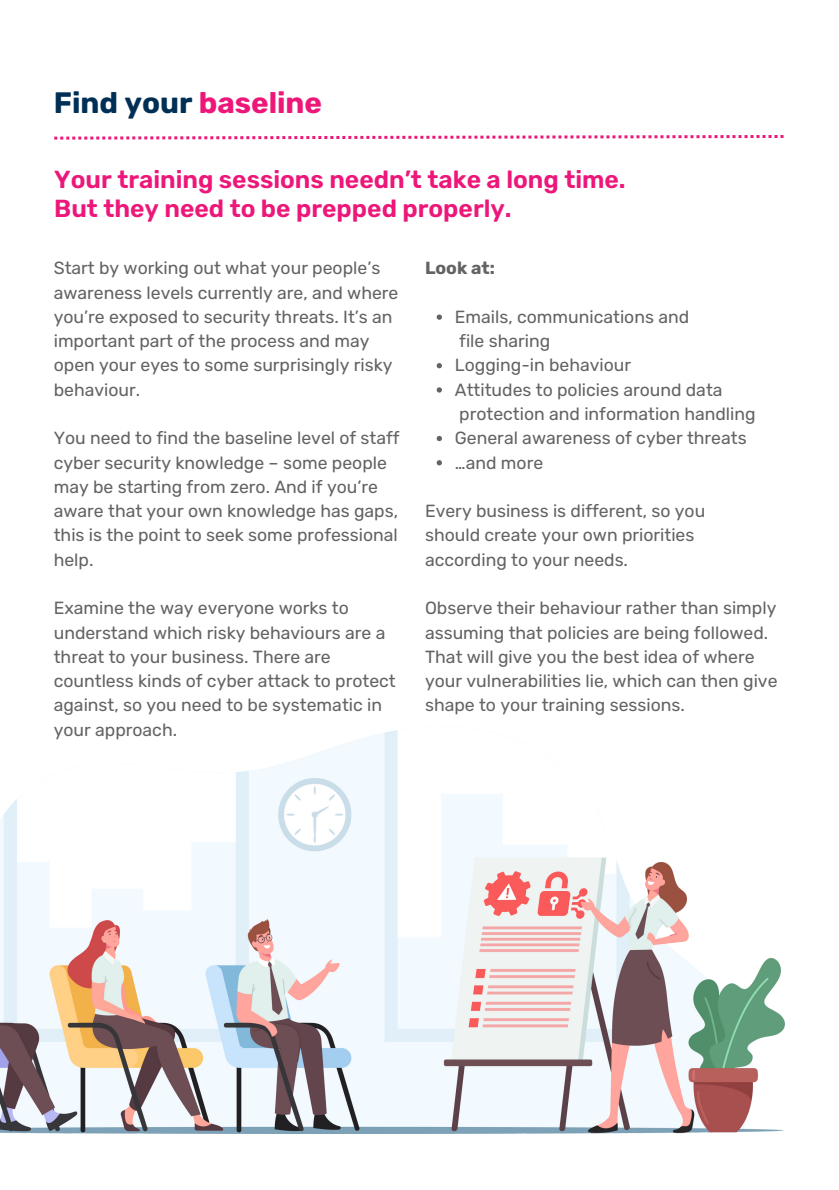
<style>
.page{position:relative;width:839px;height:1190px;background:#fff}
.page>*{position:absolute;margin:0;border:0;box-sizing:border-box;transform-origin:0 0}
.t1{font:700 29.6px "Rubik";color:#002f56}
.t2{font:600 24.6px/28.4px "Rubik";color:#ed177a}
.t3{font:17.6px/24.2px "Rubik";color:#646363}
.t4{font:700 17.6px "Rubik";color:#646363}
.s1{color:#ed177a}
</style>
<div class="page">
<svg style="left:54px;top:135px;width:729px;height:5px"></svg>
<img style="left:0;top:730px;width:784px;height:403px">
<svg style="left:436px;top:314px;width:5px;height:6px"></svg>
<svg style="left:436px;top:363px;width:5px;height:5px"></svg>
<svg style="left:436px;top:387px;width:5px;height:5px"></svg>
<svg style="left:436px;top:436px;width:5px;height:5px"></svg>
<svg style="left:436px;top:460px;width:5px;height:5px"></svg>
<p class="t1" style="left:54px;top:85px;width:270px">Find your <span class="s1">baseline</span></p>
<p class="t2" style="left:54px;top:166px;width:572px">Your training sessions needn’t take a long time.<br>But they need to be prepped properly.</p>
<p class="t3" style="left:54px;top:256px;width:346px">Start by working out what your people’s awareness levels currently are, and where you’re exposed to security threats. It’s an important part of the process and may open your eyes to some surprisingly risky behaviour.</p>
<p class="t3" style="left:54px;top:426px;width:347px">You need to find the baseline level of staff cyber security knowledge – some people may be starting from zero. And if you’re aware that your own knowledge has gaps, this is the point to seek some professional help.</p>
<p class="t3" style="left:54px;top:596px;width:296px">Examine the way everyone works to</p>
<p class="t3" style="left:54px;top:620px;width:333px">understand which risky behaviours are a threat to your business. There are</p>
<p class="t3" style="left:54px;top:669px;width:343px">countless kinds of cyber attack to protect against, so you need to be systematic in your approach.</p>
<p class="t4" style="left:425px;top:258px;width:71px">Look at:</p>
<p class="t3" style="left:454px;top:305px;width:235px">Emails, communications and file sharing</p>
<p class="t3" style="left:454px;top:353px;width:178px">Logging-in behaviour</p>
<p class="t3" style="left:454px;top:377px;width:302px">Attitudes to policies around data protection and information handling</p>
<p class="t3" style="left:454px;top:426px;width:293px">General awareness of cyber threats</p>
<p class="t3" style="left:454px;top:450px;width:90px">…and more</p>
<p class="t3" style="left:425px;top:499px;width:281px">Every business is different, so you</p>
<p class="t3" style="left:425px;top:523px;width:271px">should create your own priorities</p>
<p class="t3" style="left:425px;top:547px;width:204px">according to your needs.</p>
<p class="t3" style="left:425px;top:596px;width:354px">Observe their behaviour rather than simply assuming that policies are being followed.<br>That will give you the best idea of where your vulnerabilities lie, which can then give shape to your training sessions.</p>
</div>
